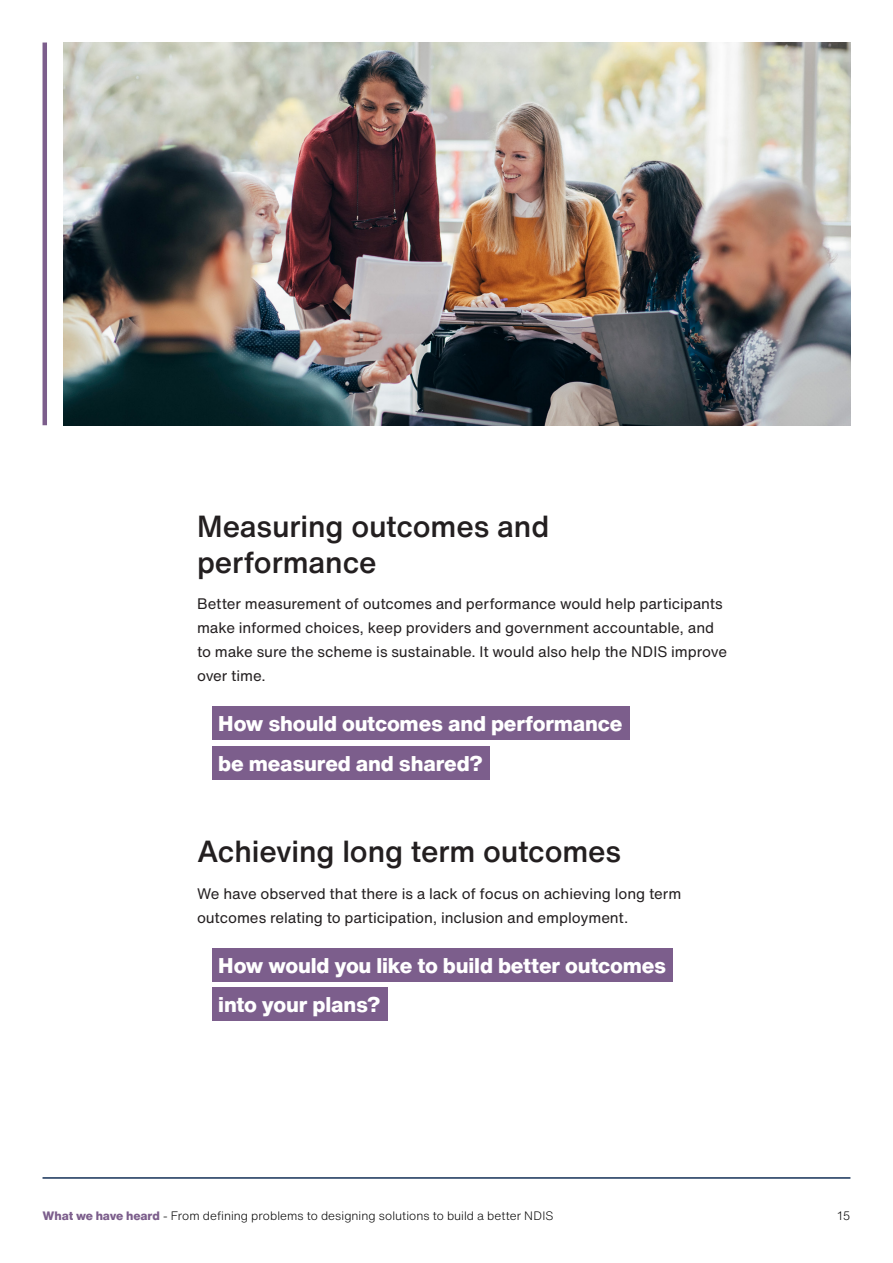
<style>
.page{position:relative;width:893px;height:1263px;background:#fff}
.page>*{position:absolute;margin:0;border:0;box-sizing:border-box;transform-origin:0 0}
.p_H3{font:500 30px/36px "Helvetica Now Text";letter-spacing:-.005em;color:#231f20}
.Question{font:800 21px "Helvetica Now Text";letter-spacing:-.01em;color:#fff}
.p_body{font:15px/24px "Helvetica Now Text";letter-spacing:-.005em;color:#231f20}
.t1{font:300 12px "Helvetica Now Text";letter-spacing:.005em;color:#000}
.s1{font-weight:800;color:#7c5e8c}
</style>
<div class="page">
<hr style="left:43px;top:1177px;width:807px;height:2px;background:#153157">
<div style="left:212px;top:706px;width:417px;height:34px;background:#7c5e8c"></div>
<div style="left:212px;top:746px;width:277px;height:34px;background:#7c5e8c"></div>
<div style="left:212px;top:948px;width:461px;height:34px;background:#7c5e8c"></div>
<div style="left:212px;top:987px;width:175px;height:34px;background:#7c5e8c"></div>
<hr style="left:43px;top:43px;width:4px;height:382px;background:#7c5e8c">
<img style="left:64px;top:43px;width:786px;height:382px">
<h3 class="p_H3" style="left:197px;top:507px;width:354px">Measuring outcomes and performance</h3>
<p class="p_body" style="left:197px;top:592px;width:532px">Better measurement of outcomes and performance would help participants make informed choices, keep providers and government accountable, and to make sure the scheme is sustainable. It would also help the NDIS improve over time.</p>
<p class="Question" style="left:218px;top:708px;width:406px">How should outcomes and performance</p>
<p class="Question" style="left:218px;top:747px;width:266px">be measured and shared?</p>
<h3 class="p_H3" style="left:197px;top:832px;width:426px">Achieving long term outcomes</h3>
<p class="p_body" style="left:197px;top:881px;width:486px">We have observed that there is a lack of focus on achieving long term outcomes relating to participation, inclusion and employment.</p>
<p class="Question" style="left:218px;top:949px;width:449px">How would you like to build better outcomes</p>
<p class="Question" style="left:218px;top:989px;width:164px">into your plans?</p>
<p class="t1" style="left:43px;top:1207px;width:513px"><span class="s1">What we have heard</span> - From defining problems to designing solutions to build a better NDIS</p>
<p class="t1" style="left:838px;top:1207px;width:14px">15</p>
</div>
